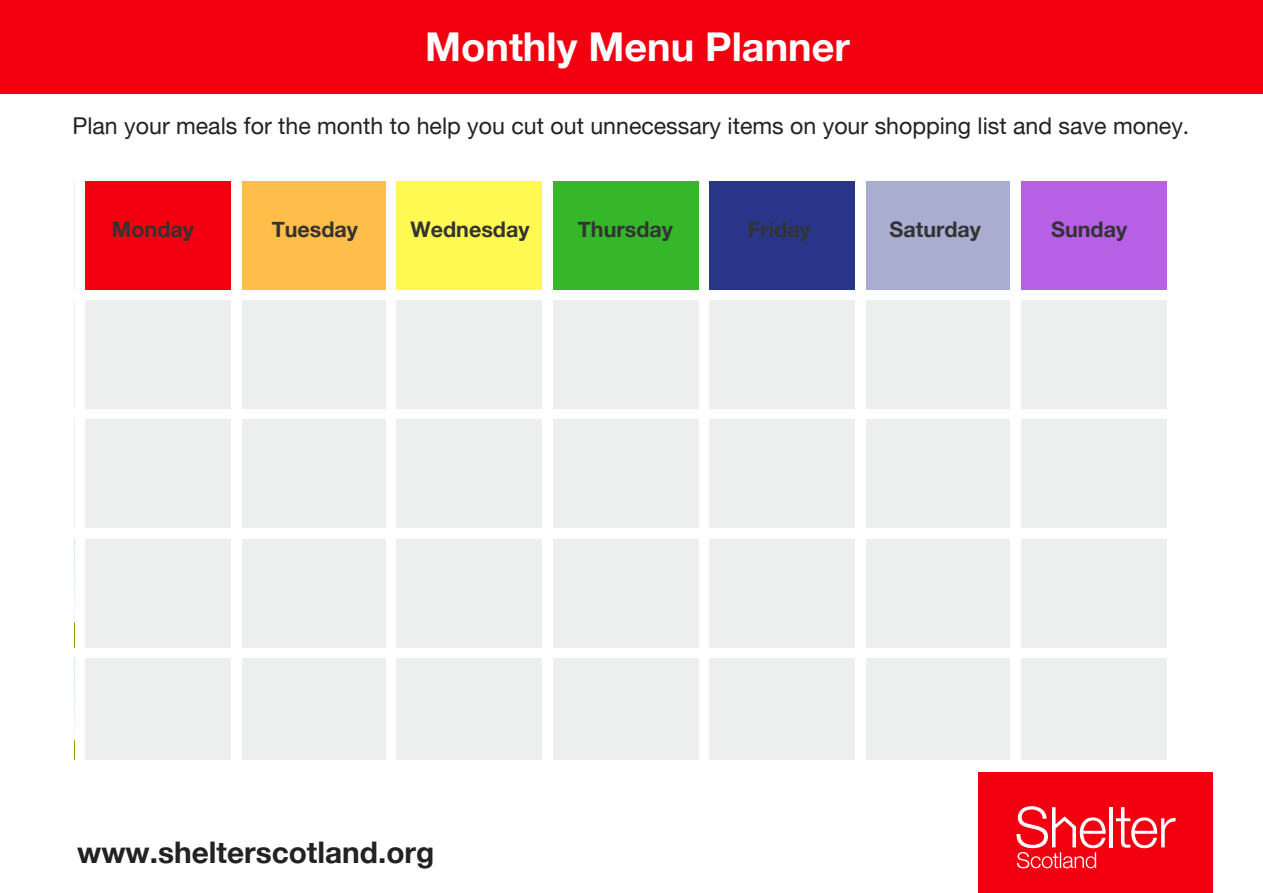
<style>
.page{position:relative;width:1263px;height:893px;background:#fff}
.page>*{position:absolute;margin:0;border:0;box-sizing:border-box;transform-origin:0 0}
.t1{font:700 39.75px "Helvetica Neue";color:#fff}
.t2{font:700 29.7px "Helvetica Neue";color:#222}
.t3{font:700 23.4px "Helvetica Neue";color:#222}
.t4{font:23.1px "Helvetica Neue";color:#222}
.t5{font:700 21.45px "Helvetica Neue";color:#333}
</style>
<div class="page">
<div style="left:0;top:0;width:1263px;height:93px;background:#f2000f"></div>
<div style="left:85px;top:181px;width:145px;height:108px;background:#f2000f"></div>
<div style="left:242px;top:181px;width:144px;height:108px;background:#ffbd4a"></div>
<div style="left:397px;top:181px;width:145px;height:108px;background:#fff952"></div>
<div style="left:553px;top:181px;width:145px;height:108px;background:#35b729"></div>
<div style="left:709px;top:181px;width:146px;height:108px;background:#283589"></div>
<div style="left:866px;top:181px;width:144px;height:108px;background:#a9aed0"></div>
<div style="left:1021px;top:181px;width:145px;height:108px;background:#b760e6"></div>
<div style="left:85px;top:300px;width:145px;height:108px;background:#edeeee"></div>
<div style="left:242px;top:300px;width:144px;height:108px;background:#edeeee"></div>
<div style="left:397px;top:300px;width:145px;height:108px;background:#edeeee"></div>
<div style="left:553px;top:300px;width:145px;height:108px;background:#edeeee"></div>
<div style="left:709px;top:300px;width:146px;height:108px;background:#edeeee"></div>
<div style="left:866px;top:300px;width:144px;height:108px;background:#edeeee"></div>
<div style="left:1021px;top:300px;width:145px;height:108px;background:#edeeee"></div>
<div style="left:85px;top:420px;width:145px;height:107px;background:#edeeee"></div>
<div style="left:242px;top:420px;width:144px;height:107px;background:#edeeee"></div>
<div style="left:397px;top:420px;width:145px;height:107px;background:#edeeee"></div>
<div style="left:553px;top:420px;width:145px;height:107px;background:#edeeee"></div>
<div style="left:709px;top:420px;width:146px;height:107px;background:#edeeee"></div>
<div style="left:866px;top:420px;width:144px;height:107px;background:#edeeee"></div>
<div style="left:1021px;top:420px;width:145px;height:107px;background:#edeeee"></div>
<div style="left:85px;top:539px;width:145px;height:108px;background:#edeeee"></div>
<div style="left:242px;top:539px;width:144px;height:108px;background:#edeeee"></div>
<div style="left:397px;top:539px;width:145px;height:108px;background:#edeeee"></div>
<div style="left:553px;top:539px;width:145px;height:108px;background:#edeeee"></div>
<div style="left:709px;top:539px;width:146px;height:108px;background:#edeeee"></div>
<div style="left:866px;top:539px;width:144px;height:108px;background:#edeeee"></div>
<div style="left:1021px;top:539px;width:145px;height:108px;background:#edeeee"></div>
<div style="left:85px;top:658px;width:145px;height:107px;background:#edeeee"></div>
<div style="left:242px;top:658px;width:144px;height:107px;background:#edeeee"></div>
<div style="left:397px;top:658px;width:145px;height:107px;background:#edeeee"></div>
<div style="left:553px;top:658px;width:145px;height:107px;background:#edeeee"></div>
<div style="left:709px;top:658px;width:146px;height:107px;background:#edeeee"></div>
<div style="left:866px;top:658px;width:144px;height:107px;background:#edeeee"></div>
<div style="left:1021px;top:658px;width:145px;height:107px;background:#edeeee"></div>
<div style="left:3px;top:760px;width:1260px;height:132px;background:#fff"></div>
<div style="left:978px;top:772px;width:235px;height:120px;background:#f2000f"></div>
<svg style="left:1116px;top:807px;width:59px;height:41px"></svg>
<hr style="left:1110px;top:807px;width:3px;height:40px;background:#fff">
<svg style="left:1016px;top:806px;width:90px;height:62px"></svg>
<h1 class="t1" style="left:425px;top:22px;width:426px">Monthly Menu Planner</h1>
<p class="t4" style="left:72px;top:112px;width:1118px">Plan your meals for the month to help you cut out unnecessary items on your shopping list and save money.</p>
<p class="t5" style="left:112px;top:216px;width:83px">Monday</p>
<p class="t5" style="left:272px;top:216px;width:88px">Tuesday</p>
<p class="t5" style="left:410px;top:216px;width:121px">Wednesday</p>
<p class="t5" style="left:578px;top:216px;width:97px">Thursday</p>
<p class="t5" style="left:748px;top:216px;width:65px">Friday</p>
<p class="t5" style="left:889px;top:216px;width:93px">Saturday</p>
<p class="t5" style="left:1051px;top:216px;width:78px">Sunday</p>
<p class="t2" style="left:77px;top:834px;width:359px">www.shelterscotland.org</p>
<p class="t3" style="left:41px;top:845px;width:283px">www.shelterscotland.org</p>
</div>
